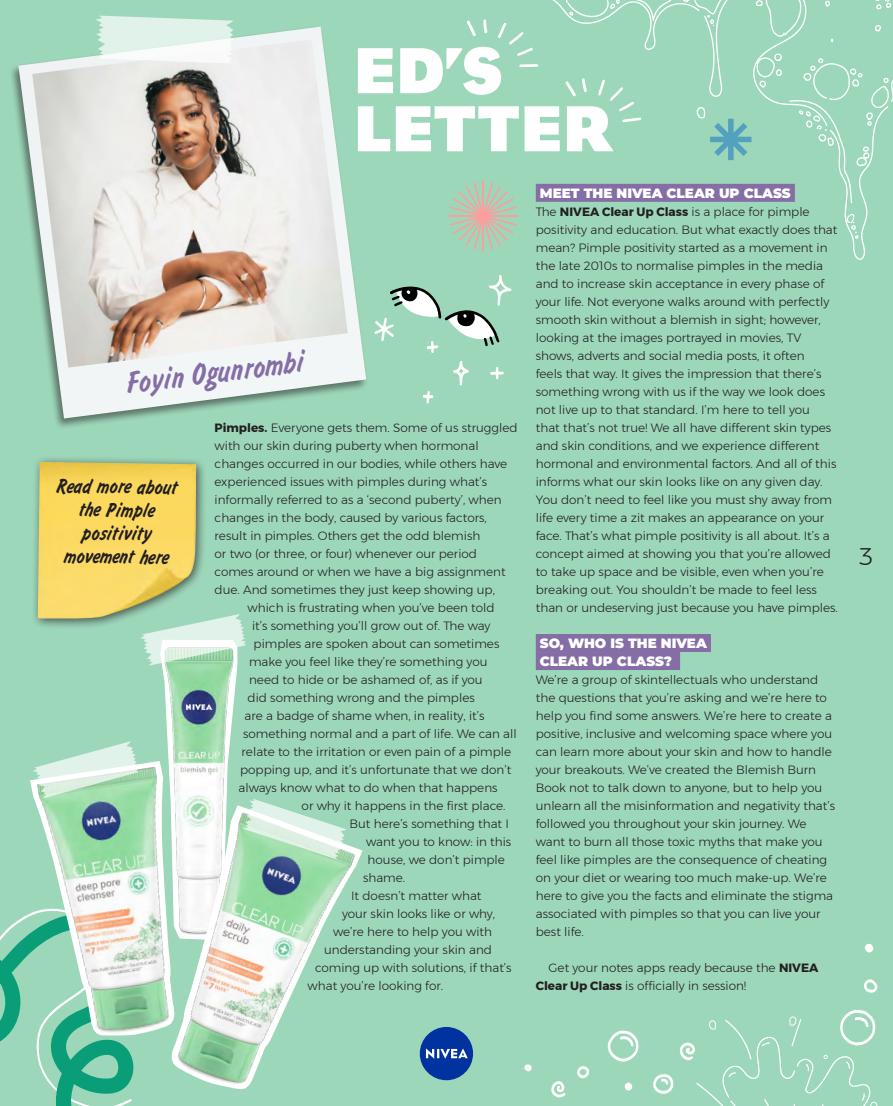
<style>
.page{position:relative;width:893px;height:1106px;background:#9dd7ba}
.page>*{position:absolute;margin:0;border:0;box-sizing:border-box;transform-origin:0 0}
.t1{font:700 66.45px/58.1px "Eagle";color:#fff}
.t2{font:33.15px "LTC Flash";color:#856ea6}
.t3{font:300 24px "Montserrat";color:#231f20}
.t4{font:22.35px/23.2px "LTC Flash";color:#231f20;text-align:center}
.t5{font:900 13.5px/18px "Montserrat";color:#fff}
.t6{font:300 12px/18px "Montserrat";color:#231f20}
.s1{font-weight:700}
</style>
<div class="page">
<div style="left:420px;top:1027px;width:53px;height:53px;background:#0032a0;border-radius:50%"></div>
<svg style="left:426px;top:1048px;width:42px;height:10px"></svg>
<div style="left:9px;top:25px;width:360px;height:404px;background:#231f20;opacity:.53"></div>
<svg style="left:18px;top:27px;width:348px;height:391px"></svg>
<img style="left:32px;top:40px;width:316px;height:327px">
<svg style="left:95px;top:16px;width:139px;height:48px"></svg>
<div style="left:536px;top:634px;width:175px;height:18px;background:#856ea6"></div>
<div style="left:536px;top:652px;width:144px;height:18px;background:#856ea6"></div>
<div style="left:31px;top:455px;width:176px;height:175px;background:#231f20;opacity:.71"></div>
<img style="left:38px;top:464px;width:158px;height:150px">
<hr style="left:449px;top:215px;width:69px;height:2px;background:#fc9e9e">
<svg style="left:453px;top:360px;width:16px;height:26px"></svg>
<svg style="left:490px;top:367px;width:14px;height:12px"></svg>
<svg style="left:423px;top:391px;width:11px;height:12px"></svg>
<svg style="left:374px;top:275px;width:138px;height:78px"></svg>
<svg style="left:864px;top:979px;width:14px;height:14px"></svg>
<svg style="left:865px;top:943px;width:9px;height:10px"></svg>
<svg style="left:607px;top:1030px;width:32px;height:31px"></svg>
<svg style="left:624px;top:1082px;width:9px;height:9px"></svg>
<svg style="left:577px;top:1066px;width:12px;height:13px"></svg>
<svg style="left:551px;top:1081px;width:15px;height:16px"></svg>
<svg style="left:524px;top:1064px;width:8px;height:7px"></svg>
<svg style="left:653px;top:1009px;width:225px;height:97px"></svg>
<svg style="left:450px;top:0;width:443px;height:260px"></svg>
<img style="left:347px;top:845px;width:16px;height:36px">
<svg style="left:0;top:614px;width:347px;height:492px"></svg>
<p class="t1" style="left:353px;top:42px;width:261px">ED’S<br>LETTER</p>
<p class="t2" style="left:125px;top:362px;width:180px;rotate:-7deg">Foyin Ogunrombi</p>
<p class="t4" style="left:58px;top:473px;width:122px;rotate:1deg">Read more about the Pimple positivity movement here</p>
<p class="t6" style="left:215px;top:419px;width:304px"><span class="s1">Pimples.</span> Everyone gets them. Some of us struggled</p>
<p class="t6" style="left:215px;top:437px;width:266px">with our skin during puberty when hormonal</p>
<p class="t6" style="left:215px;top:455px;width:294px">changes occurred in our bodies, while others have</p>
<p class="t6" style="left:215px;top:473px;width:274px">experienced issues with pimples during what’s</p>
<p class="t6" style="left:215px;top:491px;width:289px">informally referred to as a ‘second puberty’, when</p>
<p class="t6" style="left:215px;top:509px;width:274px">changes in the body, caused by various factors,</p>
<p class="t6" style="left:215px;top:527px;width:267px">result in pimples. Others get the odd blemish</p>
<p class="t6" style="left:215px;top:545px;width:264px">or two (or three, or four) whenever our period</p>
<p class="t6" style="left:215px;top:563px;width:293px">comes around or when we have a big assignment</p>
<p class="t6" style="left:215px;top:581px;width:282px">due. And sometimes they just keep showing up,</p>
<p class="t6" style="left:248px;top:599px;width:248px">which is frustrating when you’ve been told</p>
<p class="t6" style="left:252px;top:617px;width:240px">it’s something you’ll grow out of. The way</p>
<p class="t6" style="left:254px;top:635px;width:247px">pimples are spoken about can sometimes</p>
<p class="t6" style="left:249px;top:653px;width:240px">make you feel like they’re something you</p>
<p class="t6" style="left:249px;top:671px;width:235px">need to hide or be ashamed of, as if you</p>
<p class="t6" style="left:248px;top:689px;width:229px">did something wrong and the pimples</p>
<p class="t6" style="left:245px;top:707px;width:241px">are a badge of shame when, in reality, it’s</p>
<p class="t6" style="left:243px;top:725px;width:275px">something normal and a part of life. We can all</p>
<p class="t6" style="left:242px;top:743px;width:271px">relate to the irritation or even pain of a pimple</p>
<p class="t6" style="left:240px;top:761px;width:273px">popping up, and it’s unfortunate that we don’t</p>
<p class="t6" style="left:239px;top:779px;width:260px">always know what to do when that happens</p>
<p class="t6" style="left:302px;top:797px;width:205px">or why it happens in the first place.</p>
<p class="t6" style="left:350px;top:815px;width:161px">But here’s something that I</p>
<p class="t6" style="left:366px;top:833px;width:147px">want you to know: in this</p>
<p class="t6" style="left:368px;top:851px;width:139px">house, we don’t pimple</p>
<p class="t6" style="left:363px;top:869px;width:44px">shame.</p>
<p class="t6" style="left:351px;top:887px;width:132px">It doesn’t matter what</p>
<p class="t6" style="left:342px;top:905px;width:155px">your skin looks like or why,</p>
<p class="t6" style="left:333px;top:923px;width:160px">we’re here to help you with</p>
<p class="t6" style="left:324px;top:941px;width:169px">understanding your skin and</p>
<p class="t6" style="left:315px;top:959px;width:198px">coming up with solutions, if that’s</p>
<p class="t6" style="left:308px;top:977px;width:137px">what you’re looking for.</p>
<p class="t5" style="left:540px;top:183px;width:252px">MEET THE NIVEA CLEAR UP CLASS</p>
<p class="t6" style="left:536px;top:203px;width:304px">The <span class="s1">NIVEA Clear Up Class</span> is a place for pimple positivity and education. But what exactly does that mean? Pimple positivity started as a movement in the late 2010s to normalise pimples in the media and to increase skin acceptance in every phase of your life. Not everyone walks around with perfectly smooth skin without a blemish in sight; however, looking at the images portrayed in movies, TV shows, adverts and social media posts, it often<br>feels that way. It gives the impression that there’s something wrong with us if the way we look does not live up to that standard. I’m here to tell you<br>that that’s not true! We all have different skin types and skin conditions, and we experience different hormonal and environmental factors. And all of this informs what our skin looks like on any given day.<br>You don’t need to feel like you must shy away from life every time a zit makes an appearance on your face. That’s what pimple positivity is all about. It’s a concept aimed at showing you that you’re allowed to take up space and be visible, even when you’re breaking out. You shouldn’t be made to feel less than or undeserving just because you have pimples.</p>
<p class="t5" style="left:540px;top:633px;width:169px">SO, WHO IS THE NIVEA<br>CLEAR UP CLASS?</p>
<p class="t6" style="left:536px;top:671px;width:301px">We’re a group of skintellectuals who understand the questions that you’re asking and we’re here to help you find some answers. We’re here to create a positive, inclusive and welcoming space where you can learn more about your skin and how to handle your breakouts. We’ve created the Blemish Burn Book not to talk down to anyone, but to help you unlearn all the misinformation and negativity that’s followed you throughout your skin journey. We want to burn all those toxic myths that make you feel like pimples are the consequence of cheating on your diet or wearing too much make-up. We’re here to give you the facts and eliminate the stigma associated with pimples so that you can live your best life.</p>
<p class="t6" style="left:536px;top:959px;width:284px;text-indent:13px">Get your notes apps ready because the <span class="s1">NIVEA<br>Clear Up Class</span> is officially in session!</p>
<p class="t3" style="left:859px;top:538px;width:15px">3</p>
</div>
